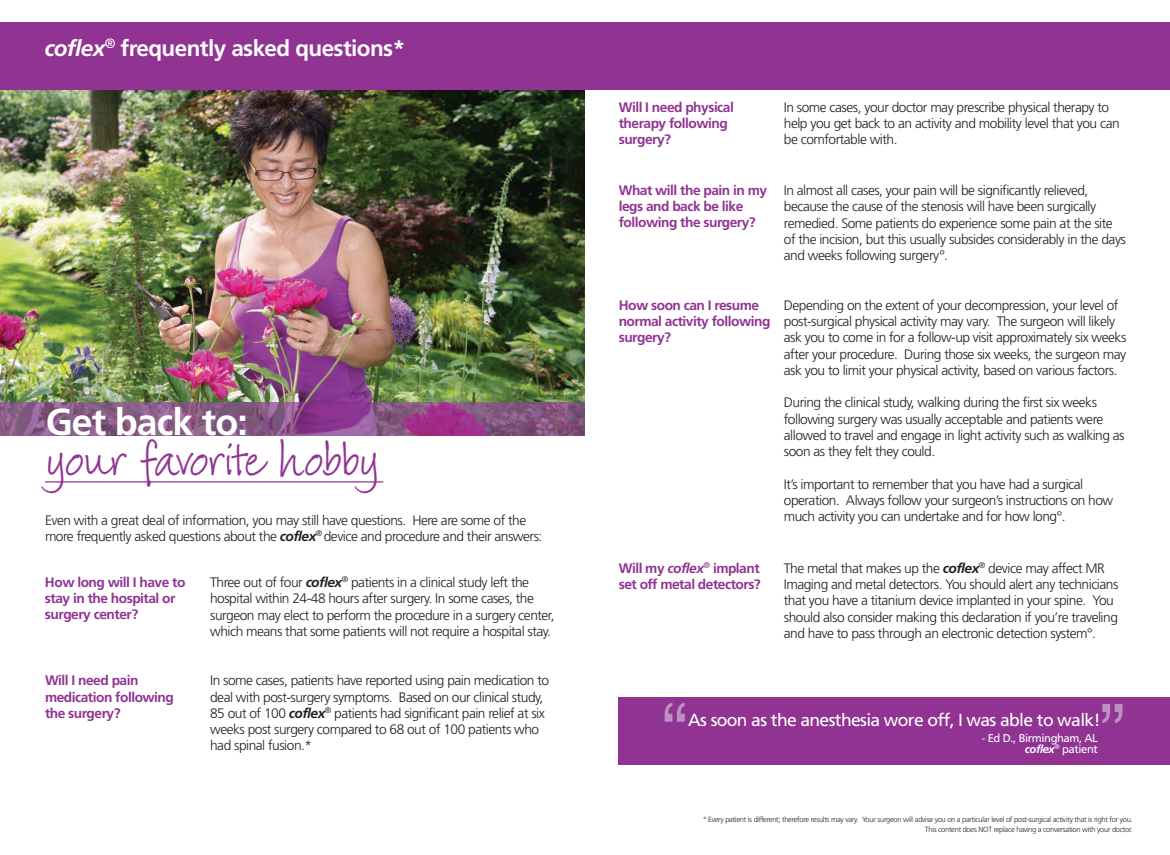
<style>
.page{position:relative;width:1170px;height:855px;background:#fff}
.page>*{position:absolute;margin:0;border:0;box-sizing:border-box;transform-origin:0 0}
.t1{font:75px "Helvetica";color:#bc90c1}
.t2{font:48.75px "My Write Hand";letter-spacing:-.02em;color:#903393}
.t3{font:700 37.5px "Frutiger";letter-spacing:-.025em;color:#fff}
.t4{font:700 22.5px "Frutiger";letter-spacing:-.025em;color:#fff}
.t5{font:17.5px "Frutiger";letter-spacing:-.035em;color:#fff}
.t6{font:300 13.75px/16.2px "Frutiger";letter-spacing:-.035em;color:#231f20}
.t7{font:700 13.75px/16.2px "Frutiger";letter-spacing:-.035em;color:#903393}
.t8{font:11.25px/11.2px "Frutiger";letter-spacing:-.035em;color:#fff;text-align:right}
.t9{font:300 7.5px/10px "Frutiger";letter-spacing:-.035em;color:#231f20;text-align:right}
.s1{font-style:italic}
.s2{font-weight:700;font-style:italic}
</style>
<div class="page">
<img style="left:0;top:90px;width:585px;height:312px">
<div style="left:0;top:22px;width:1170px;height:68px;background:#903393"></div>
<img style="left:0;top:402px;width:585px;height:34px">
<hr style="left:45px;top:481px;width:338px;height:2px;background:#903393">
<div style="left:619px;top:698px;width:551px;height:67px;background:#903393"></div>
<h3 class="t4" style="left:44px;top:39px;width:362px"><span class="s1">coflex</span><sup>®</sup> frequently asked questions*</h3>
<h3 class="t3" style="left:46px;top:406px;width:203px">Get back to:</h3>
<h2 class="t2" style="left:46px;top:438px;width:334px">your favorite hobby</h2>
<p class="t6" style="left:45px;top:513px;width:499px">Even with a great deal of information, you may still have questions. Here are some of the more frequently asked questions about the <span class="s2">coflex</span><sup>®</sup> device and procedure and their answers:</p>
<p class="t7" style="left:45px;top:575px;width:142px">How long will I have to stay in the hospital or surgery center?</p>
<p class="t6" style="left:210px;top:575px;width:346px">Three out of four <span class="s2">coflex</span><sup>®</sup> patients in a clinical study left the hospital within 24-48 hours after surgery. In some cases, the surgeon may elect to perform the procedure in a surgery center, which means that some patients will not require a hospital stay.</p>
<p class="t7" style="left:45px;top:673px;width:130px">Will I need pain medication following the surgery?</p>
<p class="t6" style="left:210px;top:674px;width:340px">In some cases, patients have reported using pain medication to deal with post-surgery symptoms. Based on our clinical study, 85 out of 100 <span class="s2">coflex</span><sup>®</sup> patients had significant pain relief at six weeks post surgery compared to 68 out of 100 patients who had spinal fusion.*</p>
<p class="t7" style="left:619px;top:100px;width:117px">Will I need physical therapy following surgery?</p>
<p class="t6" style="left:784px;top:100px;width:337px">In some cases, your doctor may prescribe physical therapy to help you get back to an activity and mobility level that you can be comfortable with.</p>
<p class="t7" style="left:619px;top:183px;width:150px">What will the pain in my legs and back be like following the surgery?</p>
<p class="t7" style="left:619px;top:298px;width:153px">How soon can I resume normal activity following surgery?</p>
<p class="t6" style="left:784px;top:183px;width:344px">In almost all cases, your pain will be significantly relieved, because the cause of the stenosis will have been surgically remedied. Some patients do experience some pain at the site of the incision, but this usually subsides considerably in the days and weeks following surgery°.</p>
<p class="t6" style="left:784px;top:298px;width:344px">Depending on the extent of your decompression, your level of post-surgical physical activity may vary. The surgeon will likely ask you to come in for a follow-up visit approximately six weeks after your procedure. During those six weeks, the surgeon may ask you to limit your physical activity, based on various factors.</p>
<p class="t6" style="left:784px;top:396px;width:342px">During the clinical study, walking during the first six weeks following surgery was usually acceptable and patients were allowed to travel and engage in light activity such as walking as soon as they felt they could.</p>
<p class="t6" style="left:784px;top:477px;width:331px">It’s important to remember that you have had a surgical operation. Always follow your surgeon’s instructions on how much activity you can undertake and for how long°.</p>
<p class="t7" style="left:619px;top:561px;width:144px">Will my <span class="s1">coflex</span><sup>®</sup> implant set off metal detectors?</p>
<p class="t6" style="left:784px;top:561px;width:336px">The metal that makes up the <span class="s2">coflex</span><sup>®</sup> device may affect MR Imaging and metal detectors. You should alert any technicians that you have a titanium device implanted in your spine. You should also consider making this declaration if you’re traveling and have to pass through an electronic detection system°.</p>
<h1 class="t1" style="left:662px;top:687px;width:26px">“</h1>
<h1 class="t1" style="left:1100px;top:688px;width:26px">”</h1>
<p class="t5" style="left:688px;top:712px;width:414px">As soon as the anesthesia wore off, I was able to walk!</p>
<p class="t8" style="left:982px;top:733px;width:118px">- Ed D., Birmingham, AL <span class="s2">coflex</span><sup>®</sup> patient</p>
<p class="t9" style="left:704px;top:815px;width:431px">° Every patient is different; therefore results may vary. Your surgeon will advise you on a particular level of post-surgical activity that is right for you.<br>This content does NOT replace having a conversation with your doctor.</p>
</div>
